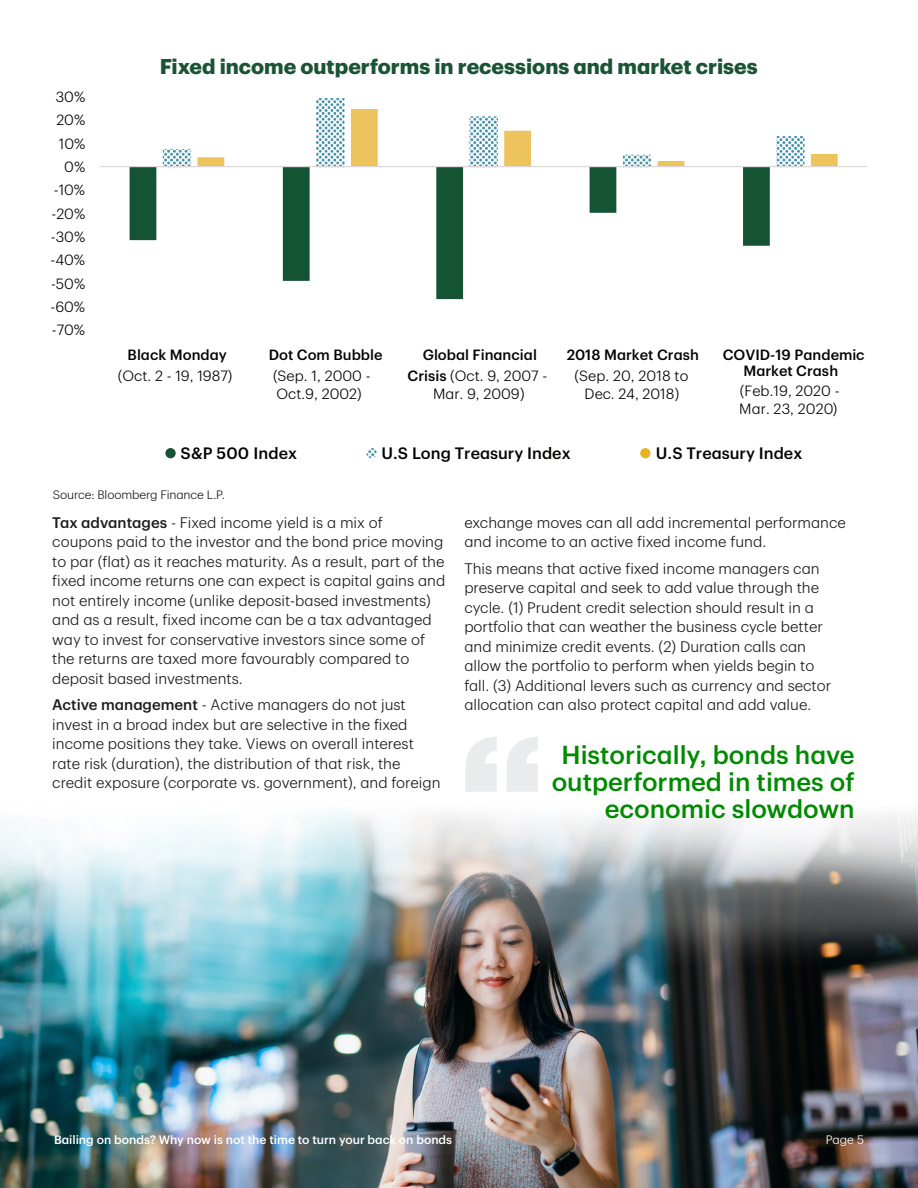
<style>
.page{position:relative;width:918px;height:1188px;background:#fff}
.page>*{position:absolute;margin:0;border:0;box-sizing:border-box;transform-origin:0 0}
.t1{font:500 25.5px/27px "TD Graphik";color:#008a00;text-align:right}
.Graph_Title_1__Bold{font:700 21px "TD Graphik";color:#1a5336}
.t2{font:500 16.2px "TD Graphik";color:#040503}
.Body_copy_1-SemiLg-1{font:300 15px/19.5px "TD Graphik";color:#1c1c1c}
.t3{font:300 14.55px/21.3px "TD Graphik";color:#040503;text-align:center}
.t4{font:500 14.55px/21.3px "TD Graphik";color:#040503;text-align:center}
.t5{font:500 12px "TD Graphik";color:#fff}
.footnotes{font:300 12px "TD Graphik";letter-spacing:-.01em;color:#1c1c1c}
.t6{font:300 12px "TD Graphik";color:#fff}
.s1{font-weight:500}
.s2{font-weight:300}
</style>
<div class="page">
<img style="left:0;top:813px;width:918px;height:375px">
<svg style="left:130px;top:167px;width:640px;height:132px"></svg>
<svg style="left:162px;top:98px;width:643px;height:70px"></svg>
<svg style="left:197px;top:109px;width:641px;height:57px"></svg>
<hr style="left:100px;top:166px;width:767px;height:1px;background:#dad9d8">
<div style="left:165px;top:447px;width:12px;height:12px;background:#155335;border-radius:50%"></div>
<div style="left:164px;top:446px;width:13px;height:14px;border:2px solid #fff;border-radius:50%"></div>
<svg style="left:366px;top:447px;width:12px;height:12px"></svg>
<div style="left:365px;top:446px;width:13px;height:14px;border:2px solid #fff;border-radius:50%"></div>
<div style="left:639px;top:447px;width:12px;height:12px;background:#e6b420;border-radius:50%"></div>
<div style="left:639px;top:446px;width:13px;height:14px;border:2px solid #fff;border-radius:50%"></div>
<svg style="left:465px;top:737px;width:73px;height:55px"></svg>
<p class="t3" style="left:56px;top:85px;width:31px">30%</p>
<p class="t3" style="left:56px;top:108px;width:30px">20%</p>
<p class="t3" style="left:59px;top:132px;width:28px">10%</p>
<p class="t3" style="left:64px;top:155px;width:22px">0%</p>
<p class="t3" style="left:54px;top:178px;width:33px">-10%</p>
<p class="t3" style="left:52px;top:202px;width:35px">-20%</p>
<p class="t3" style="left:51px;top:225px;width:36px">-30%</p>
<p class="t3" style="left:51px;top:248px;width:36px">-40%</p>
<p class="t3" style="left:51px;top:272px;width:36px">-50%</p>
<p class="t3" style="left:51px;top:295px;width:36px">-60%</p>
<p class="t3" style="left:52px;top:318px;width:35px">-70%</p>
<p class="Graph_Title_1__Bold" style="left:160px;top:50px;width:600px">Fixed income outperforms in recessions and market crises</p>
<p class="t3" style="left:118px;top:343px;width:116px"><span class="s1">Black Monday </span>(Oct. 2 - 19, 1987)</p>
<p class="t4" style="left:269px;top:343px;width:115px;text-align:left">Dot Com Bubble <span class="s2">(Sep. 1, 2000 -</span></p>
<p class="t3" style="left:276px;top:382px;width:87px">Oct.9, 2002)</p>
<p class="t4" style="left:408px;top:343px;width:141px">Global Financial<br>Crisis <span class="s2">(Oct. 9, 2007 -</span></p>
<p class="t3" style="left:433px;top:382px;width:93px">Mar. 9, 2009)</p>
<p class="t4" style="left:567px;top:343px;width:134px">2018 Market Crash <span class="s2">(Sep. 20, 2018 to</span></p>
<p class="t3" style="left:585px;top:382px;width:96px">Dec. 24, 2018)</p>
<p class="t4" style="left:723px;top:345px;width:143px;line-height:16.5px">COVID-19 Pandemic<br>Market Crash</p>
<p class="t3" style="left:739px;top:380px;width:102px;line-height:18.1px;text-align:left">(Feb.19, 2020 -<br>Mar. 23, 2020)</p>
<p class="t2" style="left:181px;top:441px;width:118px">S&amp;P 500 Index</p>
<p class="t2" style="left:382px;top:441px;width:191px">U.S Long Treasury Index</p>
<p class="t2" style="left:656px;top:441px;width:148px">U.S Treasury Index</p>
<p class="footnotes" style="left:53px;top:486px;width:173px">Source: Bloomberg Finance L.P.</p>
<p class="Body_copy_1-SemiLg-1" style="left:52px;top:512px;width:395px"><span class="s1">Tax advantages</span> - Fixed income yield is a mix of coupons paid to the investor and the bond price moving to par (flat) as it reaches maturity. As a result, part of the fixed income returns one can expect is capital gains and not entirely income (unlike deposit-based investments) and as a result, fixed income can be a tax advantaged way to invest for conservative investors since some of the returns are taxed more favourably compared to deposit based investments.</p>
<p class="Body_copy_1-SemiLg-1" style="left:52px;top:694px;width:390px"><span class="s1">Active management</span> - Active managers do not just invest in a broad index but are selective in the fixed income positions they take. Views on overall interest rate risk (duration), the distribution of that risk, the credit exposure (corporate vs. government), and foreign</p>
<p class="Body_copy_1-SemiLg-1" style="left:464px;top:511px;width:383px">exchange moves can all add incremental performance and income to an active fixed income fund.</p>
<p class="Body_copy_1-SemiLg-1" style="left:464px;top:557px;width:368px">This means that active fixed income managers can preserve capital and seek to add value through the cycle. (1) Prudent credit selection should result in a portfolio that can weather the business cycle better and minimize credit events. (2) Duration calls can allow the portfolio to perform when yields begin to fall. (3) Additional levers such as currency and sector allocation can also protect capital and add value.</p>
<p class="t1" style="left:552px;top:739px;width:305px">Historically, bonds have outperformed in times of economic slowdown</p>
<p class="t5" style="left:54px;top:1130px;width:400px">Bailing on bonds? Why now is not the time to turn your back on bonds</p>
<p class="t6" style="left:826px;top:1131px;width:40px">Page 5</p>
</div>
